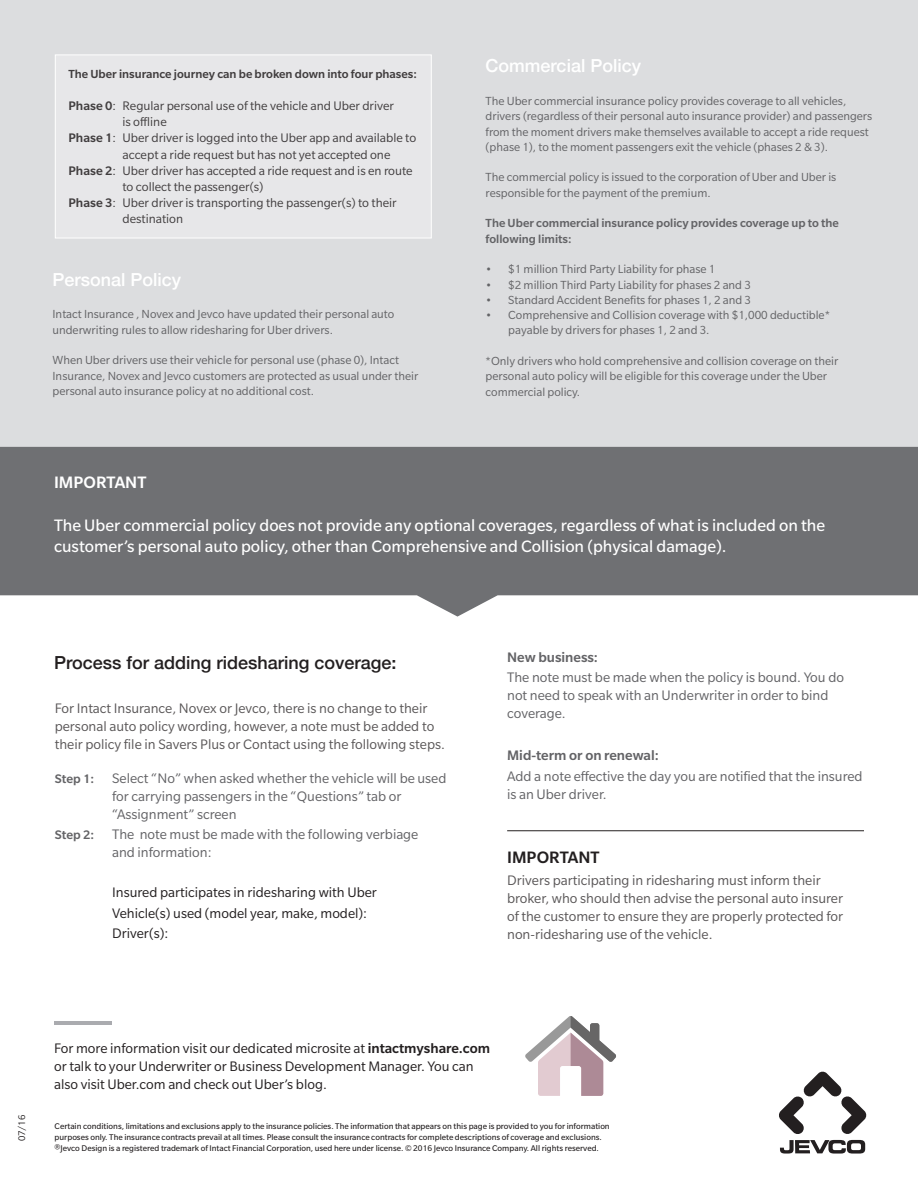
<style>
.page{position:relative;width:918px;height:1188px;background:#fff}
.page>*{position:absolute;margin:0;border:0;box-sizing:border-box;transform-origin:0 0}
.t1{font:18px/21.6px "Slate Std";color:#fff}
.t2{font:500 18px "Helvetica Neue";color:#231f20}
.t3{font:500 18px "Helvetica Neue";color:#fff}
.t4{font:500 18px "Slate Std";color:#231f20}
.t5{font:500 18px "Slate Std";color:#fff}
.t6{font:15px/18px "Slate Std";color:rgb(35 31 32/.75)}
.t7{font:15px/18px "Slate Std";color:#636366}
.t8{font:15px/18px "Slate Std";color:#231f20}
.t9{font:500 15px "Slate Std";color:#636366}
.t10{font:13.5px "Slate Std";color:rgb(35 31 32/.85)}
.t11{font:12.75px/15.3px "Slate Std";color:#636366}
.t12{font:500 12.75px/15.3px "Slate Std";color:#636366}
.t13{font:500 12.75px "Slate Std";color:rgb(35 31 32/.85)}
.t14{font:10.5px "Slate Std";color:#231f20}
.t15{font:9px/10.8px "Slate Std";color:#231f20}
.s1{font-weight:500}
.s2{font-weight:500;font-size:13.5px}
</style>
<div class="page">
<svg style="left:525px;top:1016px;width:91px;height:80px"></svg>
<hr style="left:54px;top:1021px;width:57px;height:4px;background:#aaabaf">
<svg style="left:779px;top:1072px;width:87px;height:82px"></svg>
<hr style="left:507px;top:831px;width:357px;height:1px;background:#231f20">
<div style="left:0;top:0;width:918px;height:447px;background:#dcdddf"></div>
<div style="left:56px;top:55px;width:375px;height:183px;background:#e7e7e9"></div>
<div style="left:55px;top:55px;width:377px;height:183px;border:1px solid #fff"></div>
<svg style="left:0;top:447px;width:918px;height:170px;background:#808184"></svg>
<p class="t13" style="left:68px;top:69px;width:350px">The Uber insurance journey can be broken down into four phases:</p>
<p class="t10" style="left:68px;top:101px;width:327px"><span class="s1">Phase 0</span>: Regular personal use of the vehicle and Uber driver</p>
<p class="t10" style="left:122px;top:117px;width:46px">is offline</p>
<p class="t10" style="left:68px;top:133px;width:349px"><span class="s1">Phase 1</span>: Uber driver is logged into the Uber app and available to</p>
<p class="t10" style="left:122px;top:150px;width:269px">accept a ride request but has not yet accepted one</p>
<p class="t10" style="left:68px;top:166px;width:346px"><span class="s1">Phase 2</span>: Uber driver has accepted a ride request and is en route</p>
<p class="t10" style="left:122px;top:182px;width:142px">to collect the passenger(s)</p>
<p class="t10" style="left:68px;top:198px;width:330px"><span class="s1">Phase 3</span>: Uber driver is transporting the passenger(s) to their</p>
<p class="t10" style="left:122px;top:214px;width:62px">destination</p>
<h1 class="t3" style="left:52px;top:269px;width:130px">Personal Policy</h1>
<p class="t11" style="left:52px;top:308px;width:343px">Intact Insurance , Novex and Jevco have updated their personal auto underwriting rules to allow ridesharing for Uber drivers.</p>
<p class="t11" style="left:52px;top:354px;width:367px">When Uber drivers use their vehicle for personal use (phase 0), Intact<br>Insurance, Novex and Jevco customers are protected as usual under their personal auto insurance policy at no additional cost.</p>
<h1 class="t3" style="left:486px;top:55px;width:157px">Commercial Policy</h1>
<p class="t11" style="left:486px;top:94px;width:388px">The Uber commercial insurance policy provides coverage to all vehicles, drivers (regardless of their personal auto insurance provider) and passengers from the moment drivers make themselves available to accept a ride request (phase 1), to the moment passengers exit the vehicle (phases 2 &amp; 3).</p>
<p class="t11" style="left:486px;top:171px;width:352px">The commercial policy is issued to the corporation of Uber and Uber is responsible for the payment of the premium.</p>
<p class="t12" style="left:486px;top:217px;width:355px">The Uber commercial insurance policy provides coverage up to the following limits:</p>
<p class="t11" style="left:486px;top:262px;width:231px">• $1 million Third Party Liability for phase 1</p>
<p class="t11" style="left:486px;top:278px;width:267px">• $2 million Third Party Liability for phases 2 and 3</p>
<p class="t11" style="left:486px;top:293px;width:267px">• Standard Accident Benefits for phases 1, 2 and 3</p>
<p class="t11" style="left:508px;top:308px;width:323px;text-indent:-23px">• Comprehensive and Collision coverage with $1,000 deductible* payable by drivers for phases 1, 2 and 3.</p>
<p class="t11" style="left:486px;top:354px;width:354px">*Only drivers who hold comprehensive and collision coverage on their personal auto policy will be eligible for this coverage under the Uber commercial policy.</p>
<h1 class="t5" style="left:54px;top:476px;width:94px">IMPORTANT</h1>
<h1 class="t1" style="left:54px;top:516px;width:773px">The Uber commercial policy does not provide any optional coverages, regardless of what is included on the customer’s personal auto policy, other than Comprehensive and Collision (physical damage).</h1>
<h1 class="t2" style="left:54px;top:652px;width:344px">Process for adding ridesharing coverage:</h1>
<p class="t6" style="left:55px;top:700px;width:392px">For Intact Insurance, Novex or Jevco, there is no change to their personal auto policy wording, however, a note must be added to their policy file in Savers Plus or Contact using the following steps.</p>
<p class="t7" style="left:112px;top:770px;width:336px;text-indent:-57px"><span class="s2">Step 1:</span> Select “No” when asked whether the vehicle will be used for carrying passengers in the “Questions” tab or “Assignment” screen</p>
<p class="t7" style="left:112px;top:827px;width:308px;text-indent:-57px"><span class="s2">Step 2:</span> The note must be made with the following verbiage and information:</p>
<p class="t8" style="left:112px;top:883px;width:266px;line-height:20.7px">Insured participates in ridesharing with Uber<br>Vehicle(s) used (model year, make, model):<br>Driver(s):</p>
<p class="t9" style="left:507px;top:652px;width:92px">New business:</p>
<p class="t7" style="left:507px;top:670px;width:338px">The note must be made when the policy is bound. You do not need to speak with an Underwriter in order to bind coverage.</p>
<p class="t9" style="left:507px;top:750px;width:153px">Mid-term or on renewal:</p>
<p class="t7" style="left:507px;top:768px;width:357px">Add a note effective the day you are notified that the insured is an Uber driver.</p>
<h1 class="t4" style="left:507px;top:851px;width:94px">IMPORTANT</h1>
<p class="t6" style="left:507px;top:872px;width:338px">Drivers participating in ridesharing must inform their broker, who should then advise the personal auto insurer of the customer to ensure they are properly protected for non-ridesharing use of the vehicle.</p>
<p class="t8" style="left:54px;top:1040px;width:438px">For more information visit our dedicated microsite at <span class="s1">intactmyshare.com </span>or talk to your Underwriter or Business Development Manager. You can also visit Uber.com and check out Uber’s blog.</p>
<p class="t14" style="left:18px;top:1141px;width:27px;rotate:-90deg">07/16</p>
<p class="t15" style="left:55px;top:1122px;width:557px">Certain conditions, limitations and exclusions apply to the insurance policies. The information that appears on this page is provided to you for information purposes only. The insurance contracts prevail at all times. Please consult the insurance contracts for complete descriptions of coverage and exclusions. ®Jevco Design is a registered trademark of Intact Financial Corporation, used here under license. © 2016 Jevco Insurance Company. All rights reserved.</p>
</div>
